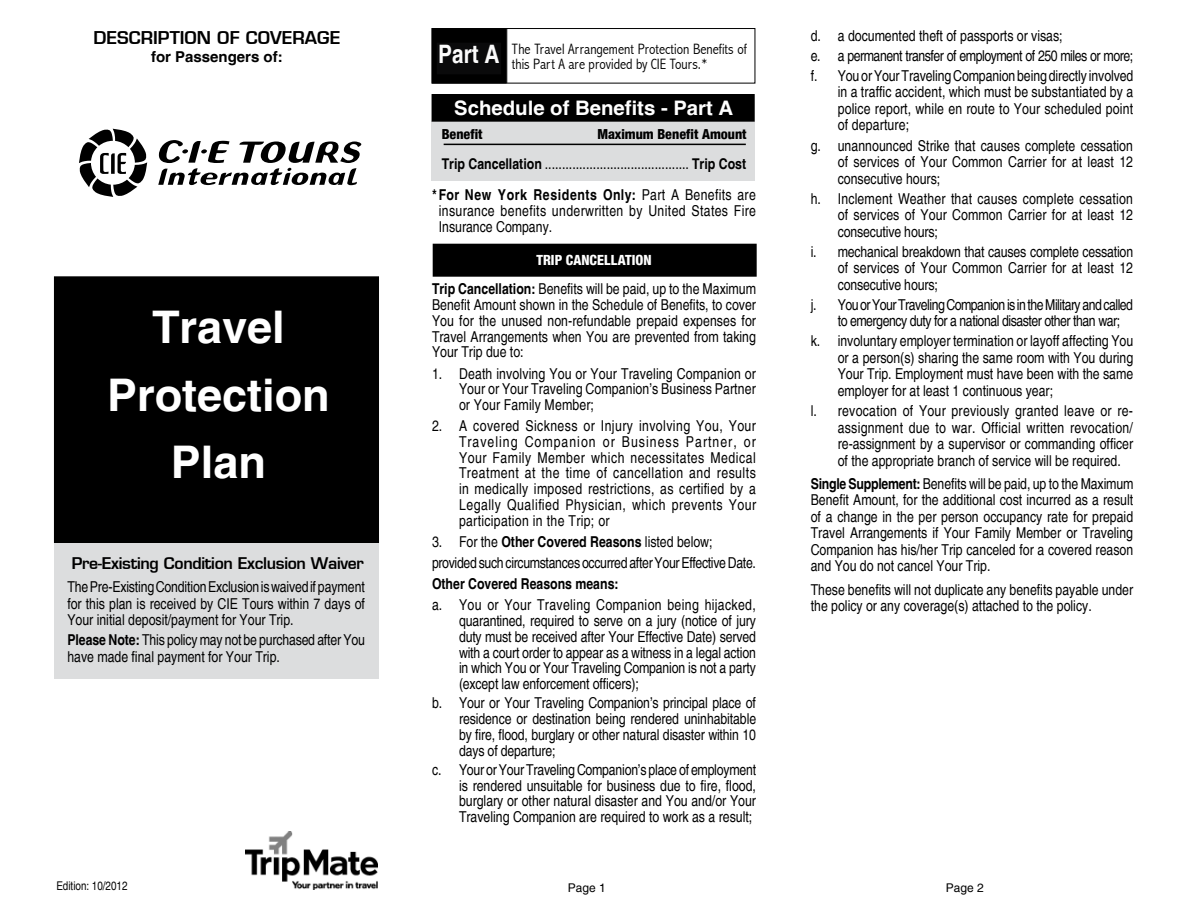
<style>
.page{position:relative;width:1188px;height:918px;background:#fff}
.page>*{position:absolute;margin:0;border:0;box-sizing:border-box;transform-origin:0 0}
.t1{font:700 45px/67.5px "Helvetica";color:#fff;text-align:center}
.t2{font:700 19.95px "Helvetica";color:#fff}
.t3{font:600 17.25px "Eurostile";color:#000}
.t4{font:600 15.75px "Eurostile";letter-spacing:-.02em;color:#000}
.t5{font:condensed 15px/15.8px "Helvetica";color:#000;text-align:justify}
.t6{font:condensed 15px/16.5px "Helvetica";letter-spacing:-.035em;color:#000}
.t7{font:condensed 15px/21.1px "Helvetica";letter-spacing:-.02em;color:#000}
.t8{font:300 condensed 15px/15px "Abadi";color:#000}
.t9{font:700 condensed 15px "Helvetica";color:#000}
.t10{font:700 15px "Helvetica";color:#000}
.t11{font:15px "Nimbus San Nov T Heav Cond";color:#fff}
.t12{font:condensed 14.85px "Helvetica";color:#000}
.t13{font:14.85px "Nimbus San Nov T Heav Cond";color:#000}
.t14{font:condensed 12px "Helvetica";color:#000}
.t15{font:12px "Helvetica";color:#000}
.s1{font-weight:700}
</style>
<div class="page">
<div style="left:431px;top:121px;width:323px;height:60px;background:#dcddde"></div>
<div style="left:432px;top:95px;width:322px;height:26px;background:#000"></div>
<div style="left:432px;top:94px;width:323px;height:28px;border:2px solid #000"></div>
<div style="left:432px;top:28px;width:323px;height:55px;border:1px solid #000"></div>
<hr style="left:444px;top:144px;width:302px;height:1px;background:#000">
<div style="left:433px;top:29px;width:73px;height:54px;background:#000"></div>
<div style="left:432px;top:28px;width:75px;height:56px;border:2px solid #000"></div>
<div style="left:438px;top:43px;width:62px;height:31px;background:#0a0a0b"></div>
<div style="left:437px;top:43px;width:64px;height:31px;border:2px solid #0a0a0b"></div>
<div style="left:54px;top:543px;width:325px;height:136px;background:#dcddde"></div>
<div style="left:433px;top:244px;width:323px;height:32px;background:#000"></div>
<div style="left:433px;top:244px;width:324px;height:33px;border:2px solid #000"></div>
<img style="left:246px;top:831px;width:132px;height:59px">
<div style="left:54px;top:277px;width:325px;height:265px;background:#000"></div>
<div style="left:54px;top:276px;width:325px;height:267px;border:1px solid #000"></div>
<svg style="left:158px;top:140px;width:203px;height:45px"></svg>
<svg style="left:79px;top:129px;width:68px;height:68px"></svg>
<p class="t3" style="left:93px;top:27px;width:248px">DESCRIPTION OF COVERAGE</p>
<p class="t10" style="left:151px;top:48px;width:133px">for Passengers of:</p>
<h1 class="t1" style="left:107px;top:296px;width:224px">Travel<br>Protection<br>Plan</h1>
<p class="t4" style="left:72px;top:553px;width:294px">Pre-Existing Condition Exclusion Waiver</p>
<p class="t5" style="left:67px;top:578px;width:299px;line-height:16.5px">The Pre-Existing Condition Exclusion is waived if payment for this plan is received by CIE Tours within 7 days of Your initial deposit/payment for Your Trip.</p>
<p class="t5" style="left:67px;top:632px;width:299px;line-height:16.5px"><span class="s1">Please Note:</span> This policy may not be purchased after You have made final payment for Your Trip.</p>
<p class="t14" style="left:56px;top:877px;width:73px">Edition: 10/2012</p>
<p class="t8" style="left:438px;top:41px;width:310px;text-indent:74px">The Travel Arrangement Protection Benefits of<br><sup>Part</sup> <sup>A</sup> this Part A are provided by CIE Tours.*</p>
<h2 class="t2" style="left:454px;top:96px;width:281px">Schedule of Benefits - Part A</h2>
<p class="t13" style="left:442px;top:125px;width:42px">Benefit</p>
<p class="t13" style="left:597px;top:125px;width:151px">Maximum Benefit Amount</p>
<p class="t12" style="left:442px;top:154px;width:306px"><span class="s1">Trip Cancellation</span> .......................................... <span class="s1">Trip Cost</span></p>
<p class="t5" style="left:439px;top:187px;width:319px;text-indent:-7px"><span class="s1">*For New York Residents Only:</span> Part A Benefits are insurance benefits underwritten by United States Fire Insurance Company.</p>
<p class="t11" style="left:536px;top:251px;width:117px">TRIP CANCELLATION</p>
<p class="t5" style="left:432px;top:281px;width:326px"><span class="s1">Trip Cancellation:</span> Benefits will be paid, up to the Maximum Benefit Amount shown in the Schedule of Benefits, to cover You for the unused non-refundable prepaid expenses for Travel Arrangements when You are prevented from taking Your Trip due to:</p>
<p class="t5" style="left:459px;top:365px;width:298px;text-indent:-27px">1. Death involving You or Your Traveling Companion or Your or Your Traveling Companion’s Business Partner or Your Family Member;</p>
<p class="t5" style="left:459px;top:418px;width:299px;text-indent:-27px">2. A covered Sickness or Injury involving You, Your Traveling Companion or Business Partner, or Your Family Member which necessitates Medical Treatment at the time of cancellation and results in medically imposed restrictions, as certified by a Legally Qualified Physician, which prevents Your participation in the Trip; or</p>
<p class="t7" style="left:432px;top:531px;width:325px">3. For the <span class="s1">Other Covered Reasons</span> listed below; provided such circumstances occurred after Your Effective Date.</p>
<p class="t9" style="left:432px;top:573px;width:188px">Other Covered Reasons means:</p>
<p class="t5" style="left:459px;top:597px;width:299px;text-indent:-27px">a. You or Your Traveling Companion being hijacked, quarantined, required to serve on a jury (notice of jury duty must be received after Your Effective Date) served with a court order to appear as a witness in a legal action in which You or Your Traveling Companion is not a party (except law enforcement officers);</p>
<p class="t5" style="left:459px;top:695px;width:299px;text-indent:-27px">b. Your or Your Traveling Companion’s principal place of residence or destination being rendered uninhabitable by fire, flood, burglary or other natural disaster within 10 days of departure;</p>
<p class="t5" style="left:459px;top:761px;width:299px;text-indent:-27px">c. Your or Your Traveling Companion’s place of employment is rendered unsuitable for business due to fire, flood, burglary or other natural disaster and You and/or Your Traveling Companion are required to work as a result;</p>
<p class="t5" style="left:811px;top:25px;width:324px;line-height:20.1px;text-align:left">d. a documented theft of passports or visas;<br>e. a permanent transfer of employment of 250 miles or more; f. You or Your Traveling Companion being directly involved</p>
<p class="t5" style="left:838px;top:84px;width:297px;line-height:16.5px">in a traffic accident, which must be substantiated by a police report, while en route to Your scheduled point of departure;</p>
<p class="t5" style="left:838px;top:137px;width:297px;line-height:16.5px;text-indent:-27px">g. unannounced Strike that causes complete cessation of services of Your Common Carrier for at least 12 consecutive hours;</p>
<p class="t5" style="left:838px;top:190px;width:297px;line-height:16.5px;text-indent:-27px">h. Inclement Weather that causes complete cessation of services of Your Common Carrier for at least 12 consecutive hours;</p>
<p class="t5" style="left:838px;top:243px;width:297px;line-height:16.5px;text-indent:-27px">i. mechanical breakdown that causes complete cessation of services of Your Common Carrier for at least 12 consecutive hours;</p>
<p class="t6" style="left:838px;top:296px;width:297px;text-indent:-27px">j. You or Your Traveling Companion is in the Military and called to emergency duty for a national disaster other than war;</p>
<p class="t5" style="left:838px;top:333px;width:297px;line-height:16.5px;text-indent:-27px">k. involuntary employer termination or layoff affecting You or a person(s) sharing the same room with You during Your Trip. Employment must have been with the same employer for at least 1 continuous year;</p>
<p class="t5" style="left:838px;top:402px;width:297px;line-height:16.5px;text-indent:-27px">l. revocation of Your previously granted leave or re&shy;assignment due to war. Official written revocation/ re-assignment by a supervisor or commanding officer of the appropriate branch of service will be required.</p>
<p class="t5" style="left:811px;top:475px;width:324px;line-height:16.5px"><span class="s1">Single Supplement:</span> Benefits will be paid, up to the Maximum Benefit Amount, for the additional cost incurred as a result of a change in the per person occupancy rate for prepaid Travel Arrangements if Your Family Member or Traveling Companion has his/her Trip canceled for a covered reason and You do not cancel Your Trip.</p>
<p class="t5" style="left:811px;top:581px;width:324px;line-height:16.5px">These benefits will not duplicate any benefits payable under the policy or any coverage(s) attached to the policy.</p>
<p class="t15" style="left:568px;top:881px;width:40px">Page 1</p>
<p class="t15" style="left:946px;top:881px;width:40px">Page 2</p>
</div>
